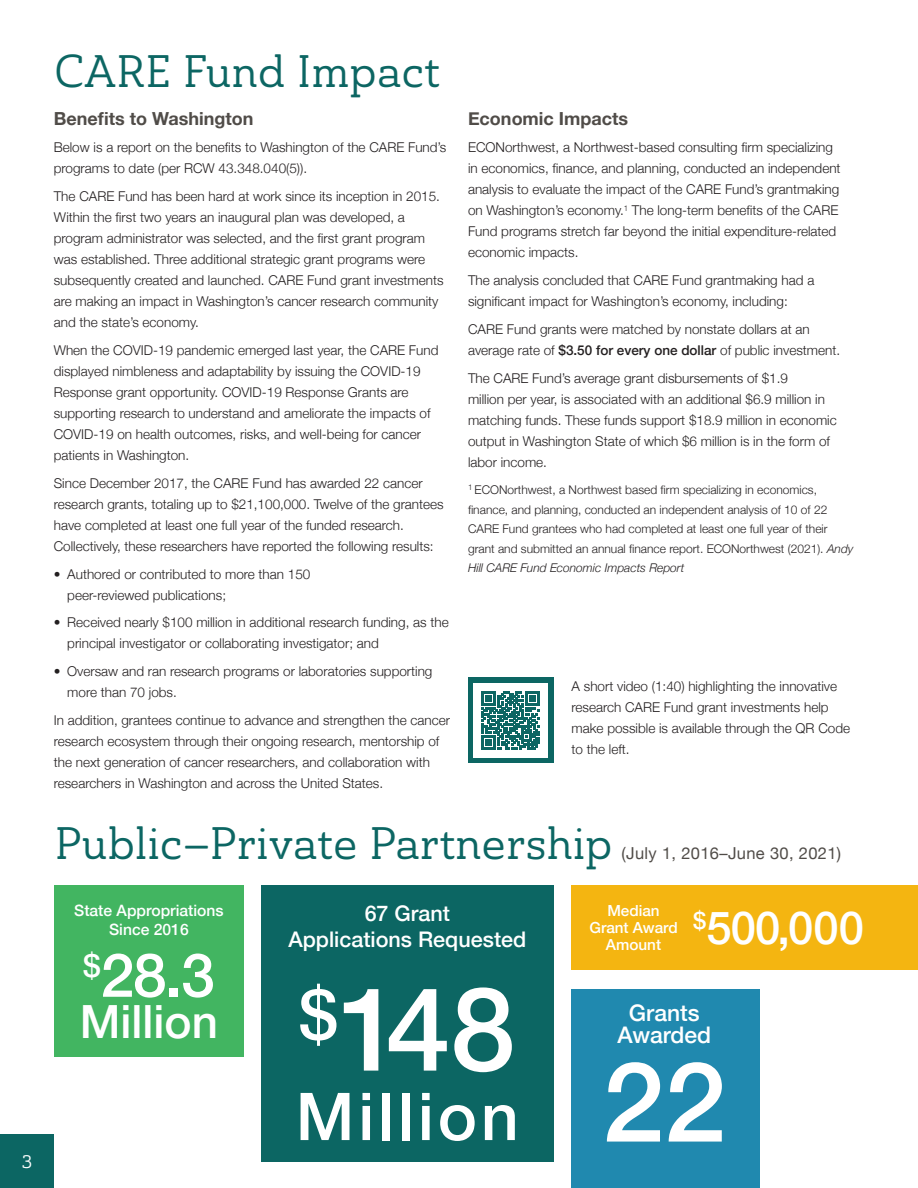
<style>
.page{position:relative;width:918px;height:1188px;background:#fff}
.page>*{position:absolute;margin:0;border:0;box-sizing:border-box;transform-origin:0 0}
.t1{font:500 116.4px "Helvetica Neue";color:#fff}
.t2{font:500 111.15px "Helvetica Neue";color:#fff}
.t3{font:500 66px "Helvetica Neue";letter-spacing:.06em;color:#fff}
.t4{font:500 60.6px "Helvetica Neue";color:#fff}
.t5{font:500 45.75px "Helvetica Neue";color:#fff}
.t6{font:500 45.45px "Helvetica Neue";letter-spacing:-.01em;color:#fff}
.t7{font:45px "Ainslie Slab Nor Reg";color:#0c6663}
.t8{font:500 22.8px/22px "Helvetica Neue";color:#fff;text-align:center}
.t9{font:500 21.6px/25.8px "Helvetica Neue";color:#fff;text-align:center}
.t10{font:700 18px "Helvetica Neue";color:#504c48}
.t11{font:18px "Ainslie Slab Nor Reg";color:#fff}
.t12{font:16.5px "Helvetica Neue";letter-spacing:.02em;color:#504c48}
.t13{font:500 15.6px/19.5px "Helvetica Neue";color:#fff;text-align:center}
.t14{font:500 15.3px/16.8px "Helvetica Neue";color:#fff;text-align:center}
.t15{font:300 13.5px/21px "Helvetica Neue";color:#231f20}
.t16{font:300 12px/19.5px "Helvetica Neue";color:#231f20}
.s1{font-weight:500}
.s2{font-style:italic}
</style>
<div class="page">
<div style="left:572px;top:886px;width:346px;height:84px;background:#f4b511"></div>
<div style="left:54px;top:886px;width:190px;height:171px;background:#42b561"></div>
<div style="left:571px;top:990px;width:189px;height:198px;background:#2089af"></div>
<div style="left:261px;top:886px;width:293px;height:276px;background:#0c6663"></div>
<div style="left:468px;top:678px;width:85px;height:85px;background:#0c6663"></div>
<div style="left:473px;top:683px;width:75px;height:75px;background:#fff"></div>
<svg style="left:482px;top:691px;width:58px;height:59px"></svg>
<div style="left:0;top:1134px;width:54px;height:54px;background:#0c6663"></div>
<h3 class="t11" style="left:22px;top:1150px;width:12px">3</h3>
<h3 class="t7" style="left:54px;top:43px;width:388px">CARE Fund Impact</h3>
<h3 class="t10" style="left:54px;top:104px;width:201px">Benefits to Washington</h3>
<p class="t15" style="left:54px;top:136px;width:394px">Below is a report on the benefits to Washington of the CARE Fund’s programs to date (per RCW 43.348.040(5)).</p>
<p class="t15" style="left:54px;top:185px;width:391px">The CARE Fund has been hard at work since its inception in 2015.<br>Within the first two years an inaugural plan was developed, a program administrator was selected, and the first grant program was established. Three additional strategic grant programs were subsequently created and launched. CARE Fund grant investments are making an impact in Washington’s cancer research community and the state’s economy.</p>
<p class="t15" style="left:54px;top:339px;width:386px">When the COVID-19 pandemic emerged last year, the CARE Fund displayed nimbleness and adaptability by issuing the COVID-19<br>Response grant opportunity. COVID-19 Response Grants are supporting research to understand and ameliorate the impacts of COVID-19 on health outcomes, risks, and well-being for cancer patients in Washington.</p>
<p class="t15" style="left:54px;top:471px;width:391px">Since December 2017, the CARE Fund has awarded 22 cancer research grants, totaling up to $21,100,000. Twelve of the grantees have completed at least one full year of the funded research.<br>Collectively, these researchers have reported the following results:</p>
<p class="t15" style="left:67px;top:562px;width:245px;text-indent:-14px">• Authored or contributed to more than 150 peer-reviewed publications;</p>
<p class="t15" style="left:67px;top:611px;width:383px;text-indent:-14px">• Received nearly $100 million in additional research funding, as the principal investigator or collaborating investigator; and</p>
<p class="t15" style="left:67px;top:660px;width:367px;text-indent:-14px">• Oversaw and ran research programs or laboratories supporting more than 70 jobs.</p>
<p class="t15" style="left:54px;top:709px;width:398px">In addition, grantees continue to advance and strengthen the cancer research ecosystem through their ongoing research, mentorship of the next generation of cancer researchers, and collaboration with researchers in Washington and across the United States.</p>
<h3 class="t10" style="left:468px;top:104px;width:162px">Economic Impacts</h3>
<p class="t15" style="left:468px;top:136px;width:374px">ECONorthwest, a Northwest-based consulting firm specializing in economics, finance, and planning, conducted an independent analysis to evaluate the impact of the CARE Fund’s grantmaking on Washington’s economy.<sup>1</sup> The long-term benefits of the CARE Fund programs stretch far beyond the initial expenditure-related economic impacts.</p>
<p class="t15" style="left:468px;top:269px;width:348px">The analysis concluded that CARE Fund grantmaking had a significant impact for Washington’s economy, including:</p>
<p class="t15" style="left:468px;top:318px;width:374px">CARE Fund grants were matched by nonstate dollars at an average rate of <span class="s1">$3.50 for every one dollar</span> of public investment.</p>
<p class="t15" style="left:468px;top:366px;width:370px">The CARE Fund’s average grant disbursements of $1.9<br>million per year, is associated with an additional $6.9 million in matching funds. These funds support $18.9 million in economic output in Washington State of which $6 million is in the form of labor income.</p>
<p class="t16" style="left:468px;top:480px;width:387px"><sup>1</sup> ECONorthwest, a Northwest based firm specializing in economics, finance, and planning, conducted an independent analysis of 10 of 22<br>CARE Fund grantees who had completed at least one full year of their grant and submitted an annual finance report. ECONorthwest (2021). <span class="s2">Andy Hill CARE Fund Economic Impacts Report</span></p>
<p class="t15" style="left:572px;top:674px;width:280px">A short video (1:40) highlighting the innovative research CARE Fund grant investments help make possible is available through the QR Code to the left.</p>
<h3 class="t7" style="left:54px;top:815px;width:560px">Public–Private Partnership</h3>
<p class="t12" style="left:622px;top:841px;width:221px">(July 1, 2016–June 30, 2021)</p>
<p class="t13" style="left:74px;top:899px;width:151px">State Appropriations<br>Since 2016</p>
<h3 class="t4" style="left:83px;top:926px;width:133px"><sup>$</sup>28.3</h3>
<h3 class="t5" style="left:80px;top:985px;width:140px">Million</h3>
<h3 class="t9" style="left:288px;top:899px;width:239px">67 Grant<br>Applications Requested</h3>
<h1 class="t1" style="left:299px;top:936px;width:218px"><sup>$</sup>148</h1>
<h3 class="t3" style="left:296px;top:1064px;width:225px">Million</h3>
<p class="t14" style="left:589px;top:901px;width:90px">Median<br>Grant Award<br>Amount</p>
<h3 class="t6" style="left:693px;top:891px;width:172px"><sup>$</sup>500, 000</h3>
<h3 class="t8" style="left:617px;top:1000px;width:95px">Grants<br>Awarded</h3>
<h2 class="t2" style="left:603px;top:1013px;width:125px">22</h2>
</div>
